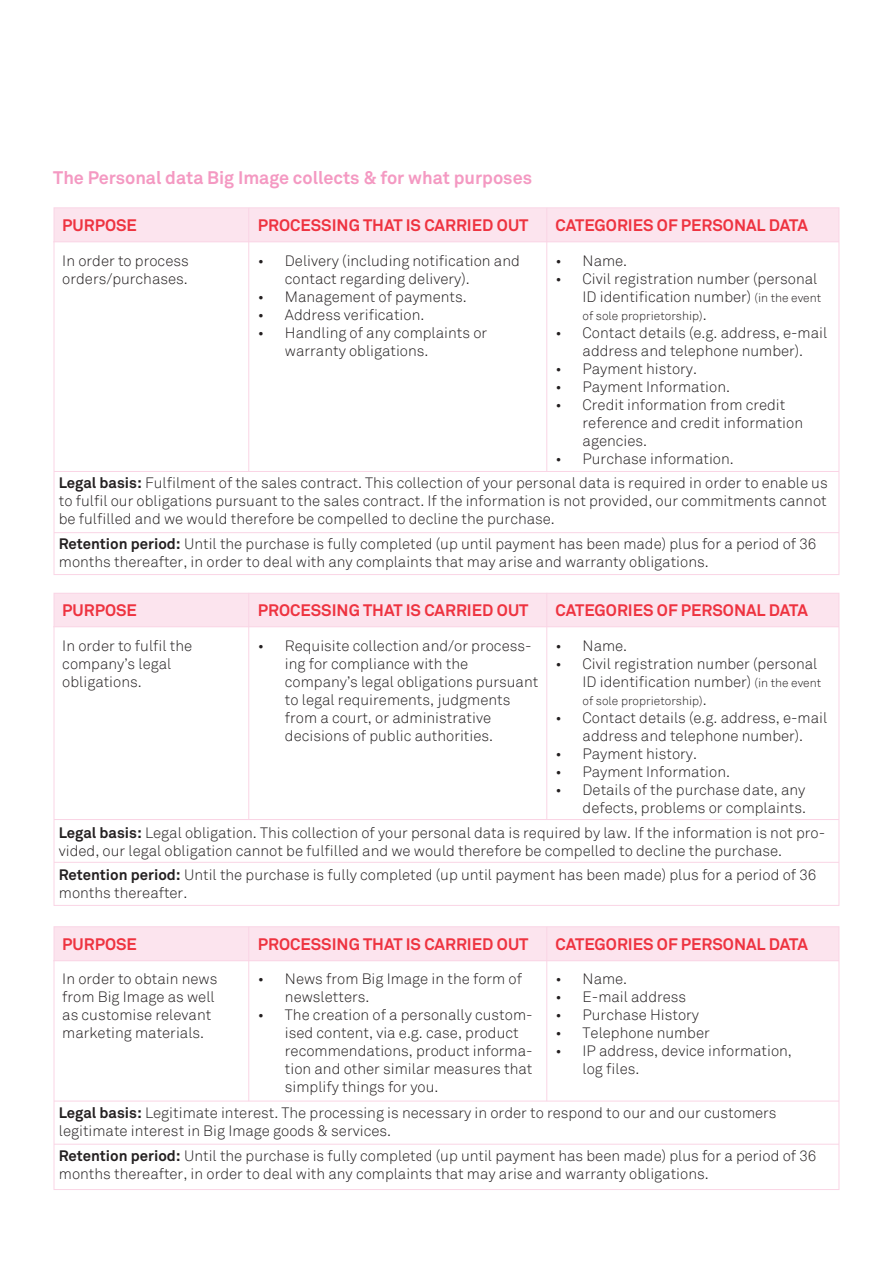
<style>
.page{position:relative;width:893px;height:1263px;background:#fff}
.page>*{position:absolute;margin:0;border:0;box-sizing:border-box;transform-origin:0 0}
.t1{font:700 18px "Akkurat Office";color:#f499c2}
.t2{font:700 16.5px "Akkurat Office";color:#ee3340}
.t3{font:300 15px/18px "Akkurat";color:#231f20}
.t4{font:300 12px "Akkurat";color:#231f20}
.s1{font-size:12px}
.s2{font-size:15px}
.s3{font-family:"Akkurat Office";font-weight:700}
</style>
<div class="page">
<div style="left:54px;top:927px;width:785px;height:34px;background:#fce4ee"></div>
<div style="left:54px;top:926px;width:785px;height:264px;border:1px solid #fad5e5"></div>
<hr style="left:53px;top:960px;width:786px;height:1px;background:#fad5e5">
<hr style="left:248px;top:927px;width:1px;height:174px;background:#fad5e5">
<hr style="left:546px;top:927px;width:1px;height:174px;background:#fad5e5">
<hr style="left:54px;top:1101px;width:785px;height:1px;background:#fad5e5">
<hr style="left:54px;top:1144px;width:785px;height:1px;background:#fad5e5">
<div style="left:54px;top:208px;width:785px;height:34px;background:#fce4ee"></div>
<hr style="left:53px;top:241px;width:786px;height:1px;background:#fad5e5">
<hr style="left:248px;top:208px;width:1px;height:263px;background:#fad5e5">
<hr style="left:546px;top:208px;width:1px;height:263px;background:#fad5e5">
<hr style="left:54px;top:471px;width:785px;height:1px;background:#fad5e5">
<hr style="left:54px;top:532px;width:785px;height:1px;background:#fad5e5">
<div style="left:54px;top:593px;width:785px;height:34px;background:#fce4ee"></div>
<hr style="left:53px;top:626px;width:786px;height:1px;background:#fad5e5">
<hr style="left:248px;top:593px;width:1px;height:226px;background:#fad5e5">
<hr style="left:546px;top:593px;width:1px;height:226px;background:#fad5e5">
<hr style="left:54px;top:819px;width:785px;height:1px;background:#fad5e5">
<hr style="left:54px;top:862px;width:785px;height:1px;background:#fad5e5">
<p class="t1" style="left:53px;top:167px;width:480px">The Personal data Big Image collects &amp; for what purposes</p>
<p class="t2" style="left:62px;top:215px;width:76px">PURPOSE</p>
<p class="t2" style="left:258px;top:215px;width:272px">PROCESSING THAT IS CARRIED OUT</p>
<p class="t2" style="left:556px;top:215px;width:254px">CATEGORIES OF PERSONAL DATA</p>
<p class="t3" style="left:62px;top:252px;width:128px">In order to process orders/purchases.</p>
<p class="t3" style="left:285px;top:252px;width:236px;text-indent:-27px">• Delivery (including notification and contact regarding delivery).</p>
<p class="t3" style="left:258px;top:288px;width:210px">• Management of payments.</p>
<p class="t3" style="left:258px;top:306px;width:168px">• Address verification.</p>
<p class="t3" style="left:285px;top:324px;width:204px;text-indent:-27px">• Handling of any complaints or warranty obligations.</p>
<p class="t3" style="left:556px;top:252px;width:73px">• Name.</p>
<p class="t3" style="left:556px;top:270px;width:267px;text-align:right">• Civil registration number (personal<br>ID identification number) <span class="s1">(in the event</span></p>
<p class="t4" style="left:583px;top:308px;width:126px">of sole proprietorship)<span class="s2">.</span></p>
<p class="t3" style="left:556px;top:324px;width:273px;text-align:center">• Contact details (e.g. address, e-mail address and telephone number).</p>
<p class="t3" style="left:556px;top:360px;width:143px">• Payment history.</p>
<p class="t3" style="left:556px;top:378px;width:176px">• Payment Information.</p>
<p class="t3" style="left:583px;top:396px;width:222px;text-indent:-27px">• Credit information from credit reference and credit information agencies.</p>
<p class="t3" style="left:59px;top:446px;width:770px;line-height:24.6px;text-indent:497px">• Purchase information.<br><span class="s3">Legal basis:</span> Fulfilment of the sales contract. This collection of your personal data is required in order to enable us</p>
<p class="t3" style="left:59px;top:492px;width:769px">to fulfil our obligations pursuant to the sales contract. If the information is not provided, our commitments cannot be fulfilled and we would therefore be compelled to decline the purchase.</p>
<p class="t3" style="left:59px;top:535px;width:759px"><span class="s3">Retention period:</span> Until the purchase is fully completed (up until payment has been made) plus for a period of 36 months thereafter, in order to deal with any complaints that may arise and warranty obligations.</p>
<p class="t2" style="left:62px;top:600px;width:76px">PURPOSE</p>
<p class="t2" style="left:258px;top:600px;width:272px">PROCESSING THAT IS CARRIED OUT</p>
<p class="t2" style="left:556px;top:600px;width:254px">CATEGORIES OF PERSONAL DATA</p>
<p class="t3" style="left:62px;top:636px;width:131px">In order to fulfil the company’s legal obligations.</p>
<p class="t3" style="left:285px;top:636px;width:255px;text-indent:-27px">• Requisite collection and/or process&shy;ing for compliance with the company’s legal obligations pursuant to legal requirements, judgments from a court, or administrative decisions of public authorities.</p>
<p class="t3" style="left:556px;top:636px;width:73px">• Name.</p>
<p class="t3" style="left:556px;top:654px;width:267px;text-align:right">• Civil registration number (personal<br>ID identification number) <span class="s1">(in the event</span></p>
<p class="t4" style="left:583px;top:693px;width:126px">of sole proprietorship)<span class="s2">.</span></p>
<p class="t3" style="left:556px;top:708px;width:273px;text-align:center">• Contact details (e.g. address, e-mail address and telephone number).</p>
<p class="t3" style="left:556px;top:744px;width:143px">• Payment history.</p>
<p class="t3" style="left:556px;top:762px;width:176px">• Payment Information.</p>
<p class="t3" style="left:556px;top:780px;width:252px;text-align:right">• Details of the purchase date, any defects, problems or complaints.</p>
<p class="t3" style="left:59px;top:824px;width:768px"><span class="s3">Legal basis:</span> Legal obligation. This collection of your personal data is required by law. If the information is not pro&shy;vided, our legal obligation cannot be fulfilled and we would therefore be compelled to decline the purchase.</p>
<p class="t3" style="left:59px;top:866px;width:759px"><span class="s3">Retention period:</span> Until the purchase is fully completed (up until payment has been made) plus for a period of 36 months thereafter.</p>
<p class="t2" style="left:62px;top:934px;width:76px">PURPOSE</p>
<p class="t2" style="left:258px;top:934px;width:272px">PROCESSING THAT IS CARRIED OUT</p>
<p class="t2" style="left:556px;top:934px;width:254px">CATEGORIES OF PERSONAL DATA</p>
<p class="t3" style="left:62px;top:970px;width:157px">In order to obtain news from Big Image as well as customise relevant marketing materials.</p>
<p class="t3" style="left:285px;top:970px;width:239px;text-indent:-27px">• News from Big Image in the form of newsletters.</p>
<p class="t3" style="left:556px;top:970px;width:73px">• Name.</p>
<p class="t3" style="left:556px;top:988px;width:132px">• E-mail address</p>
<p class="t3" style="left:556px;top:1006px;width:145px">• Purchase History</p>
<p class="t3" style="left:556px;top:1024px;width:156px">• Telephone number</p>
<p class="t3" style="left:583px;top:1042px;width:211px;text-indent:-27px">• IP address, device information, log files.</p>
<p class="t3" style="left:59px;top:1104px;width:719px"><span class="s3">Legal basis:</span> Legitimate interest. The processing is necessary in order to respond to our and our customers legitimate interest in Big Image goods &amp; services.</p>
<p class="t3" style="left:59px;top:1147px;width:759px"><span class="s3">Retention period:</span> Until the purchase is fully completed (up until payment has been made) plus for a period of 36 months thereafter, in order to deal with any complaints that may arise and warranty obligations.</p>
<p class="t3" style="left:285px;top:1006px;width:249px;text-indent:-27px">• The creation of a personally custom&shy;ised content, via e.g. case, product recommendations, product informa&shy;tion and other similar measures that simplify things for you.</p>
</div>
